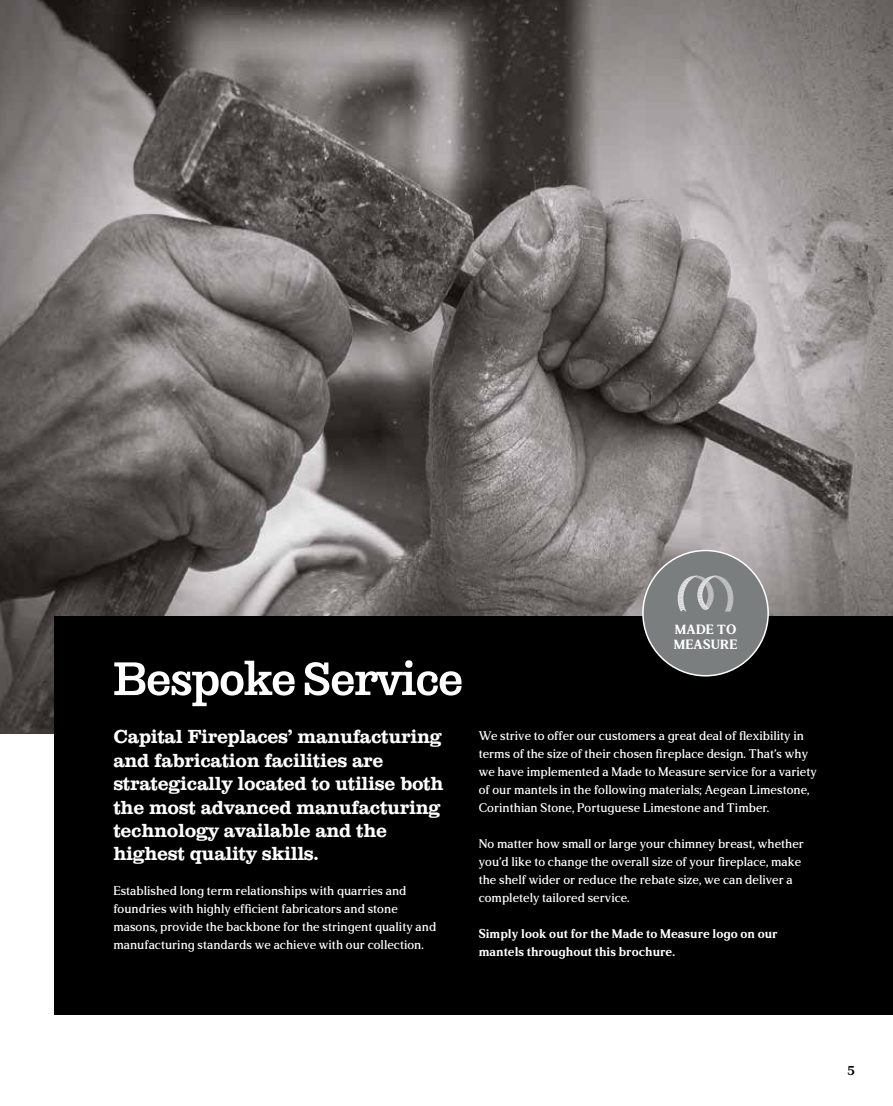
<style>
.page{position:relative;width:893px;height:1106px;background:#fff}
.page>*{position:absolute;margin:0;border:0;box-sizing:border-box;transform-origin:0 0}
.t1{font:500 51.6px "Libre Clarendon Normal 110";letter-spacing:-.03em;color:#fff}
.t2{font:19.5px/23.4px "Clarendon";letter-spacing:-.02em;color:#fff}
.t3{font:700 13.5px/15px "LT Cushion";letter-spacing:.02em;color:#fff}
.t4{font:500 12.75px/18px "LT Cushion";letter-spacing:.01em;color:#fff}
.t5{font:700 12.75px/18px "LT Cushion";letter-spacing:.01em;color:#fff}
.t6{font:700 12.75px "LT Cushion";color:#000}
</style>
<div class="page">
<img style="left:0;top:0;width:893px;height:733px">
<div style="left:54px;top:616px;width:839px;height:398px;background:#000"></div>
<div style="left:643px;top:550px;width:125px;height:125px;background:#7a7e7f;border-radius:50%"></div>
<svg style="left:678px;top:575px;width:55px;height:36px"></svg>
<h1 class="t1" style="left:113px;top:654px;width:351px">Bespoke Service</h1>
<h2 class="t2" style="left:113px;top:725px;width:332px">Capital Fireplaces’ manufacturing and fabrication facilities are strategically located to utilise both the most advanced manufacturing technology available and the highest quality skills.</h2>
<p class="t4" style="left:113px;top:881px;width:324px">Established long term relationships with quarries and foundries with highly efficient fabricators and stone masons, provide the backbone for the stringent quality and manufacturing standards we achieve with our collection.</p>
<p class="t3" style="left:674px;top:621px;width:65px">MADE TO<br>MEASURE</p>
<p class="t4" style="left:479px;top:726px;width:340px">We strive to offer our customers a great deal of flexibility in terms of the size of their chosen fireplace design. That’s why we have implemented a Made to Measure service for a variety of our mantels in the following materials; Aegean Limestone, Corinthian Stone, Portuguese Limestone and Timber.</p>
<p class="t4" style="left:479px;top:834px;width:327px">No matter how small or large your chimney breast, whether you’d like to change the overall size of your fireplace, make the shelf wider or reduce the rebate size, we can deliver a completely tailored service.</p>
<p class="t5" style="left:479px;top:924px;width:300px">Simply look out for the Made to Measure logo on our mantels throughout this brochure.</p>
<p class="t6" style="left:848px;top:1063px;width:9px">5</p>
</div>
